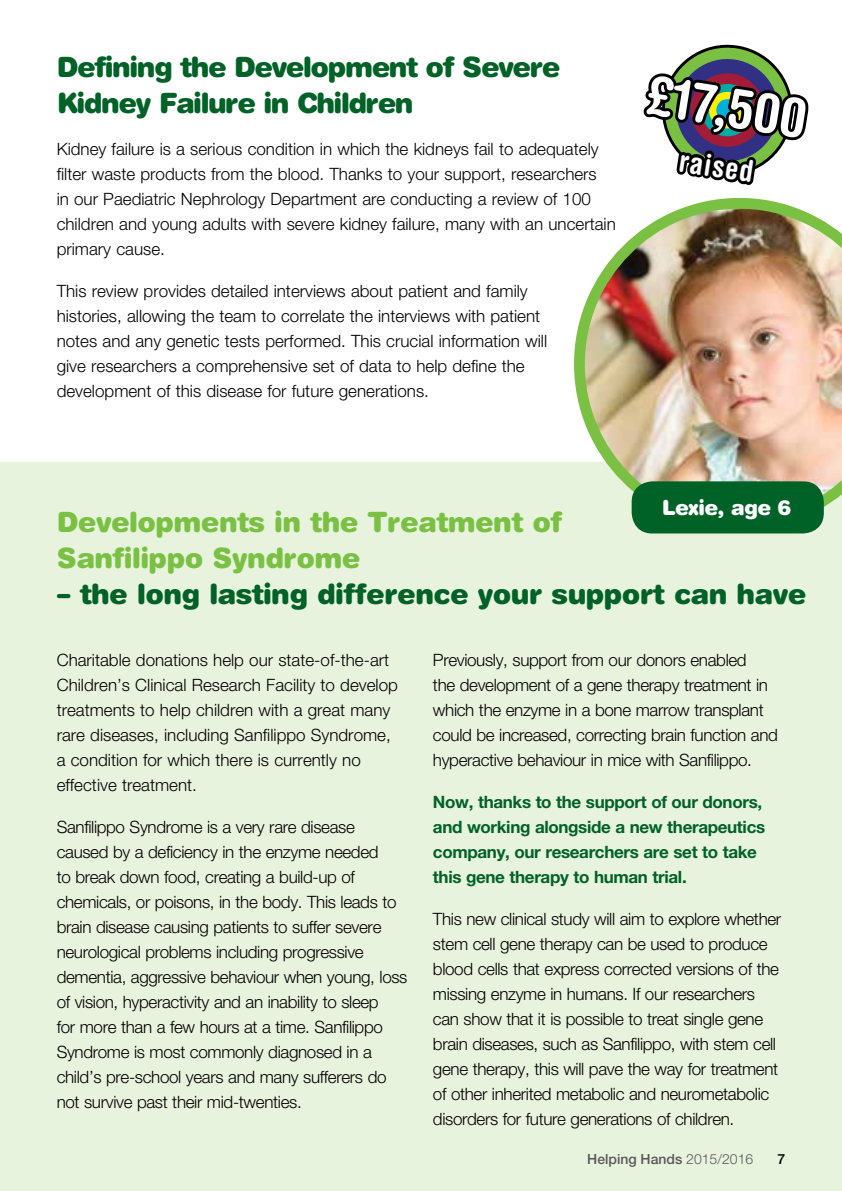
<style>
.page{position:relative;width:842px;height:1191px;background:#fff}
.page>*{position:absolute;margin:0;border:0;box-sizing:border-box;transform-origin:0 0}
.t1{font:700 condensed 54.8px "Helvetica Rounded LT Std";color:#fff}
.t2{font:700 condensed 30px "Helvetica Rounded LT Std";color:#fff}
.t3{font:900 28px/36px "Helvetica Rounded LT Std";letter-spacing:-.05em;color:#006227}
.t4{font:900 28px/36px "Helvetica Rounded LT Std";letter-spacing:-.02em;color:#7ac143}
.t5{font:900 28px "Helvetica Rounded LT Std";letter-spacing:-.02em;color:#006227}
.t6{font:900 20.8px "Helvetica Rounded LT Std";letter-spacing:-.03em;color:#fff}
.t7{font:300 17px/25px "Helvetica Neue LT Std";letter-spacing:-.02em;color:#000}
.t8{font:300 17px/25px "Helvetica Neue LT Std";color:#000}
.t9{font:700 17px/25px "Helvetica Neue LT Std";letter-spacing:-.02em;color:#006227}
.t10{font:500 14px "Helvetica Neue LT Std";color:#58595b}
.t11{font:500 14px "Helvetica Neue LT Std";color:#000}
.s1{font-weight:300}
</style>
<div class="page">
<div style="left:0;top:462px;width:842px;height:729px;background:#e8f3de"></div>
<img style="left:574px;top:212px;width:268px;height:318px">
<div style="left:632px;top:481px;width:192px;height:52px;background:#006227;border-radius:21px"></div>
<svg style="left:640px;top:44px;width:166px;height:199px"></svg>
<h3 class="t3" style="left:57px;top:48px;width:505px">Defining the Development of Severe<br>Kidney Failure in Children</h3>
<p class="t8" style="left:57px;top:136px;width:561px">Kidney failure is a serious condition in which the kidneys fail to adequately filter waste products from the blood. Thanks to your support, researchers<br>in our Paediatric Nephrology Department are conducting a review of 100 children and young adults with severe kidney failure, many with an uncertain primary cause.</p>
<p class="t8" style="left:57px;top:278px;width:492px">This review provides detailed interviews about patient and family histories, allowing the team to correlate the interviews with patient notes and any genetic tests performed. This crucial information will give researchers a comprehensive set of data to help define the development of this disease for future generations.</p>
<h1 class="t1" style="left:652px;top:61px;width:162px;rotate:9deg">£17,500</h1>
<h2 class="t2" style="left:682px;top:142px;width:77px;rotate:9deg">raised</h2>
<p class="t6" style="left:662px;top:494px;width:131px">Lexie, age 6</p>
<h3 class="t4" style="left:57px;top:502px;width:507px">Developments in the Treatment of<br>Sanfilippo Syndrome</h3>
<h3 class="t5" style="left:57px;top:575px;width:751px">– the long lasting difference your support can have</h3>
<p class="t8" style="left:57px;top:647px;width:343px">Charitable donations help our state-of-the-art Children’s Clinical Research Facility to develop treatments to help children with a great many rare diseases, including Sanfilippo Syndrome, a condition for which there is currently no effective treatment.</p>
<p class="t7" style="left:57px;top:814px;width:352px">Sanfilippo Syndrome is a very rare disease caused by a deficiency in the enzyme needed<br>to break down food, creating a build-up of chemicals, or poisons, in the body. This leads to brain disease causing patients to suffer severe neurological problems including progressive dementia, aggressive behaviour when young, loss of vision, hyperactivity and an inability to sleep<br>for more than a few hours at a time. Sanfilippo Syndrome is most commonly diagnosed in a child’s pre-school years and many sufferers do not survive past their mid-twenties.</p>
<p class="t7" style="left:433px;top:647px;width:346px">Previously, support from our donors enabled<br>the development of a gene therapy treatment in which the enzyme in a bone marrow transplant could be increased, correcting brain function and hyperactive behaviour in mice with Sanfilippo.</p>
<p class="t9" style="left:433px;top:789px;width:334px">Now, thanks to the support of our donors, and working alongside a new therapeutics company, our researchers are set to take this gene therapy to human trial.</p>
<p class="t7" style="left:433px;top:906px;width:350px">This new clinical study will aim to explore whether stem cell gene therapy can be used to produce blood cells that express corrected versions of the missing enzyme in humans. If our researchers can show that it is possible to treat single gene brain diseases, such as Sanfilippo, with stem cell gene therapy, this will pave the way for treatment of other inherited metabolic and neurometabolic disorders for future generations of children.</p>
<p class="t10" style="left:587px;top:1150px;width:167px">Helping Hands <span class="s1">2015/2016</span></p>
<p class="t11" style="left:777px;top:1150px;width:9px">7</p>
</div>
